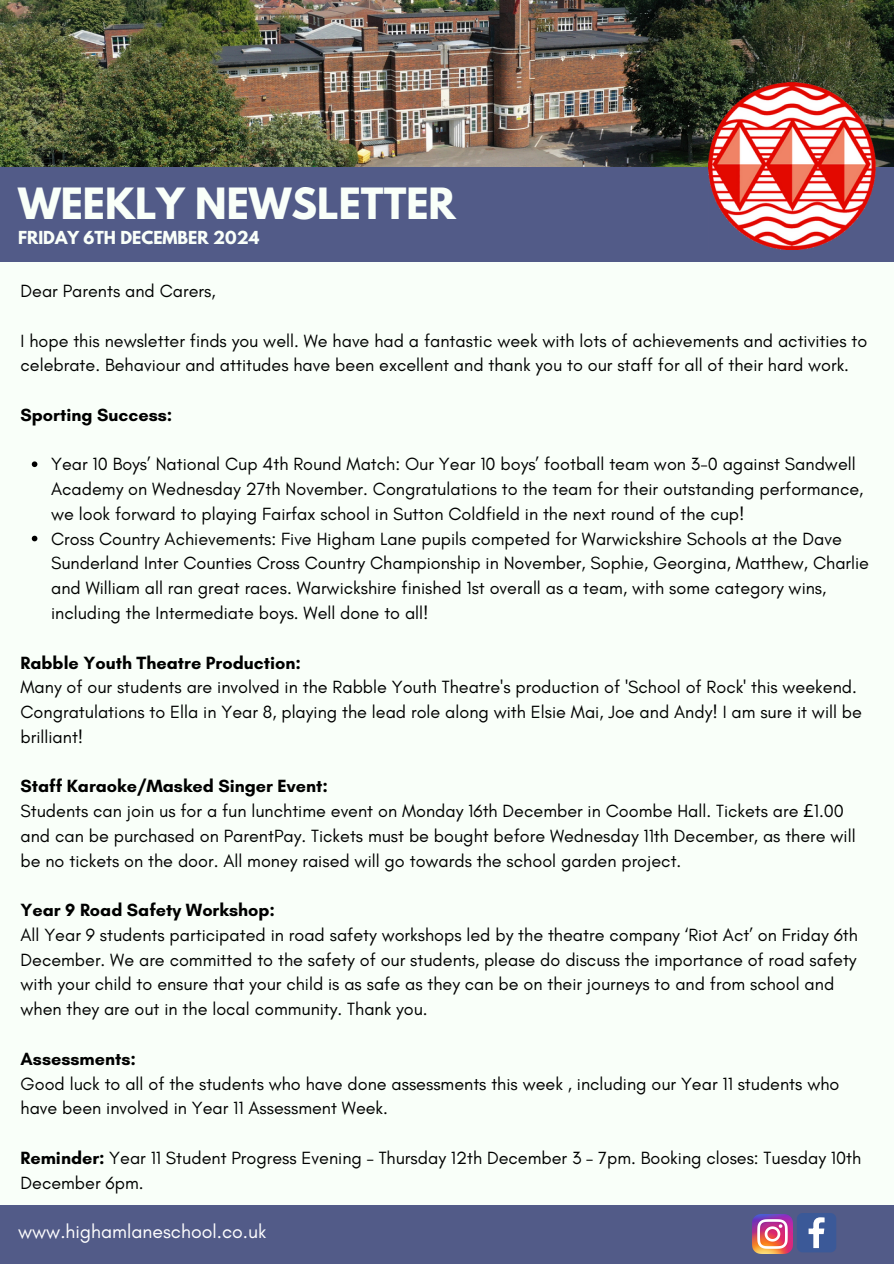
<style>
.page{position:relative;width:894px;height:1264px;background:#fff}
.page>*{position:absolute;margin:0;border:0;box-sizing:border-box;transform-origin:0 0}
.t1{font:700 38.1px "League Spartan";color:#f9fff9}
.t2{font:19.5px "Glacial Indifference";color:#fff}
.t3{font:18px/24.8px "Glacial Indifference";color:#000}
.t4{font:700 18px "Glacial Indifference";color:#000}
.t5{font:700 15.9px "League Spartan";color:#f9fff9}
.s1{font-weight:700}
.s2{font-family:"Noto Sans"}
</style>
<div class="page">
<div style="left:0;top:0;width:893px;height:1263px;background:#f9fff9"></div>
<img style="left:0;top:0;width:893px;height:166px">
<div style="left:0;top:167px;width:893px;height:95px;background:#525b88"></div>
<div style="left:0;top:1205px;width:893px;height:58px;background:#525b88"></div>
<img style="left:708px;top:83px;width:166px;height:166px">
<img style="left:752px;top:1214px;width:39px;height:39px">
<svg style="left:797px;top:1213px;width:39px;height:39px;background:#5b73a8"></svg>
<svg style="left:32px;top:461px;width:5px;height:6px"></svg>
<svg style="left:32px;top:535px;width:5px;height:6px"></svg>
<h2 class="t1" style="left:18px;top:184px;width:439px">WEEKLY NEWSLETTER</h2>
<h2 class="t5" style="left:18px;top:229px;width:243px">FRIDAY 6TH DECEMBER 2024</h2>
<p class="t3" style="left:21px;top:278px;width:196px">Dear Parents and Carers,</p>
<p class="t3" style="left:21px;top:328px;width:848px">I hope this newsletter finds you well. We have had a fantastic week with lots of achievements and activities to celebrate. Behaviour and attitudes have been excellent and thank you to our staff for all of their hard work.</p>
<p class="t4" style="left:21px;top:404px;width:153px">Sporting Success:</p>
<p class="t3" style="left:51px;top:452px;width:813px">Year 10 Boys’ National Cup 4th Round Match: Our Year 10 boys’ football team won 3-0 against Sandwell<br>Academy on Wednesday 27th November. Congratulations to the team for their outstanding performance, we look forward to playing Fairfax school in Sutton Coldfield in the next round of the cup!</p>
<h2 class="t3" style="left:51px;top:526px;width:819px">Cross Country Achievements: Five Higham Lane pupils competed for Warwickshire Schools at the Dave Sunderland Inter Counties Cross Country Championship in November, Sophie, Georgina, Matthew, Charlie and William all ran great races. Warwickshire finished 1st overall as a team, with some category wins, including the Intermediate boys. Well done to all!</h2>
<h2 class="t3" style="left:21px;top:650px;width:842px"><span class="s1">Rabble Youth Theatre Production:<br></span>Many of our students are involved in the Rabble Youth Theatre's production of 'School of Rock' this weekend.<br>Congratulations to Ella in Year 8, playing the lead role along with Elsie Mai, Joe and Andy! I am sure it will be brilliant!</h2>
<h1 class="t3" style="left:21px;top:773px;width:836px"><span class="s1">Staff Karaoke/Masked Singer Event:<br></span>Students can join us for a fun lunchtime event on Monday 16th December in Coombe Hall. Tickets are <span class="s2">£</span>1.00 and can be purchased on ParentPay. Tickets must be bought before Wednesday 11th December, as there will be no tickets on the door. All money raised will go towards the school garden project.</h1>
<p class="t3" style="left:21px;top:897px;width:838px"><span class="s1">Year 9 Road Safety Workshop:<br></span>All Year 9 students participated in road safety workshops led by the theatre company ‘Riot Act’ on Friday 6th December. We are committed to the safety of our students, please do discuss the importance of road safety with your child to ensure that your child is as safe as they can be on their journeys to and from school and when they are out in the local community. Thank you.</p>
<p class="t3" style="left:21px;top:1046px;width:820px"><span class="s1">Assessments:<br></span>Good luck to all of the students who have done assessments this week , including our Year 11 students who have been involved in Year 11 Assessment Week.</p>
<h2 class="t3" style="left:21px;top:1145px;width:841px"><span class="s1">Reminder:</span> Year 11 Student Progress Evening – Thursday 12th December 3 – 7pm. Booking closes: Tuesday 10th<br>December 6pm.</h2>
<h2 class="t2" style="left:18px;top:1219px;width:250px">www.highamlaneschool.co.uk</h2>
</div>
